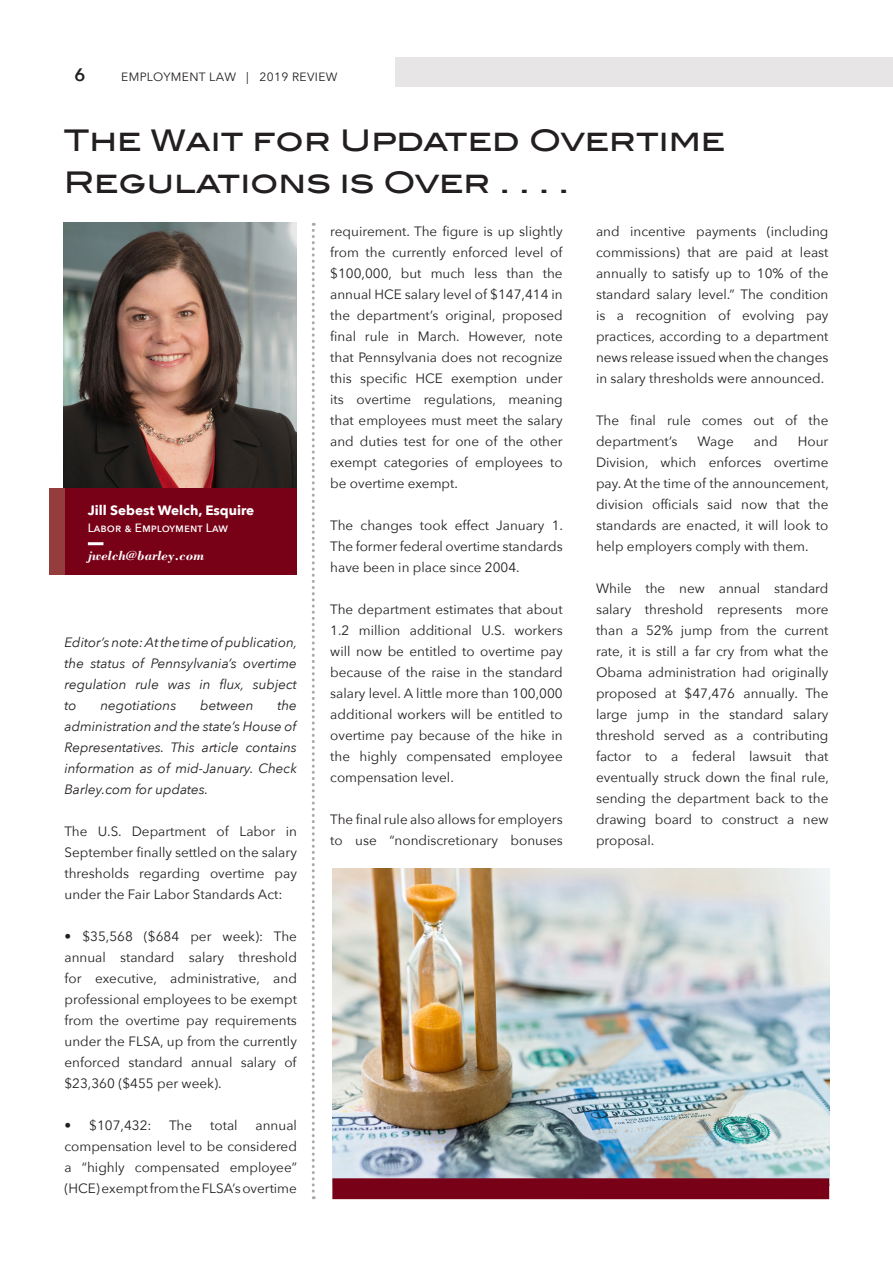
<style>
.page{position:relative;width:893px;height:1263px;background:#fff}
.page>*{position:absolute;margin:0;border:0;box-sizing:border-box;transform-origin:0 0}
.Header_02{font:500 30px/42px "ITC Blair";color:#231f20}
.t1{font:600 18px "Avenir Next";color:#231f20}
.t2{font:13.5px/21px "Avenir Next";color:#231f20;text-align:justify}
.t3{font:italic 13.5px/21px "Avenir Next";color:#231f20;text-align:justify}
.Names{font:700 13.5px "Avenir Next";color:#fff}
.Names-2{font:italic 700 13.5px "Bodoni LT Pro";color:#fff}
.t4{font:12px "Avenir Next";letter-spacing:.03em;color:#231f20}
.Names-3{font:500 12px "Avenir Next";color:#fff}
</style>
<div class="page">
<div style="left:395px;top:57px;width:498px;height:30px;background:#e8e5e6"></div>
<img style="left:64px;top:222px;width:232px;height:266px">
<div style="left:64px;top:488px;width:233px;height:86px;background:#780118"></div>
<div style="left:49px;top:488px;width:15px;height:86px;background:#953c3c"></div>
<hr style="left:88px;top:542px;width:15px;height:3px;background:#fff">
<svg style="left:312px;top:223px;width:3px;height:976px"></svg>
<img style="left:332px;top:868px;width:497px;height:310px">
<div style="left:332px;top:1178px;width:497px;height:21px;background:#780118"></div>
<h2 class="t1" style="left:74px;top:60px;width:12px">6</h2>
<p class="t4" style="left:121px;top:67px;width:218px">EMPLOYMENT LAW | 2019 REVIEW</p>
<p class="Header_02" style="left:64px;top:119px;width:663px">The Wait for Updated Overtime<br>Regulations is Over . . . .</p>
<p class="Names" style="left:88px;top:499px;width:168px">Jill Sebest Welch, Esquire</p>
<p class="Names-2" style="left:88px;top:547px;width:118px">jwelch@barley.com</p>
<p class="Names-3" style="left:88px;top:518px;width:142px">Labor &amp; Employment Law</p>
<p class="t3" style="left:64px;top:631px;width:234px">Editor’s note: At the time of publication, the status of Pennsylvania’s overtime regulation rule was in flux, subject to</p>
<p class="t3" style="left:64px;top:694px;width:234px;text-indent:213px">the administration and the state’s House of Representatives. This article contains information as of mid-January. Check Barley.com for updates.</p>
<p class="t2" style="left:64px;top:820px;width:234px">The U.S. Department of Labor in September finally settled on the salary thresholds regarding overtime pay under the Fair Labor Standards Act:</p>
<p class="t2" style="left:64px;top:925px;width:234px">• $35,568 ($684 per week): The annual standard salary threshold for executive, administrative, and professional employees to be exempt from the overtime pay requirements under the FLSA, up from the currently enforced standard annual salary of $23,360 ($455 per week).</p>
<p class="t2" style="left:64px;top:1114px;width:89px">• $107,432:</p>
<p class="t2" style="left:169px;top:1114px;width:25px">The</p>
<p class="t2" style="left:210px;top:1114px;width:29px">total</p>
<p class="t3" style="left:101px;top:694px;width:77px">negotiations</p>
<p class="t3" style="left:200px;top:694px;width:55px">between</p>
<p class="t2" style="left:64px;top:1114px;width:234px;text-indent:191px">annual compensation level to be considered a “highly compensated employee” (HCE) exempt from the FLSA’s overtime</p>
<p class="t2" style="left:330px;top:221px;width:234px">requirement. The figure is up slightly from the currently enforced level of $100,000, but much less than the annual HCE salary level of $147,414 in the department’s original, proposed final rule in March. However, note that Pennsylvania does not recognize this specific HCE exemption under its overtime regulations, meaning that employees must meet the salary and duties test for one of the other exempt categories of employees to be overtime exempt.</p>
<p class="t2" style="left:330px;top:515px;width:234px">The changes took effect January 1.<br>The former federal overtime standards have been in place since 2004.</p>
<p class="t2" style="left:330px;top:599px;width:234px">The department estimates that about 1.2 million additional U.S. workers will now be entitled to overtime pay because of the raise in the standard salary level. A little more than 100,000 additional workers will be entitled to overtime pay because of the hike in the highly compensated employee compensation level.</p>
<p class="t2" style="left:330px;top:809px;width:234px">The final rule also allows for employers to use “nondiscretionary bonuses</p>
<p class="t2" style="left:596px;top:221px;width:234px">and incentive payments (including commissions) that are paid at least annually to satisfy up to 10% of the standard salary level.” The condition is a recognition of evolving pay practices, according to a department news release issued when the changes in salary thresholds were announced.</p>
<p class="t2" style="left:596px;top:410px;width:234px">The final rule comes out of the department’s</p>
<p class="t2" style="left:698px;top:431px;width:38px">Wage</p>
<p class="t2" style="left:754px;top:431px;width:25px">and</p>
<p class="t2" style="left:596px;top:431px;width:234px;text-indent:202px">Hour Division, which enforces overtime pay. At the time of the announcement, division officials said now that the standards are enacted, it will look to help employers comply with them.</p>
<p class="t2" style="left:596px;top:578px;width:234px">While the new annual standard salary threshold represents more than a 52% jump from the current rate, it is still a far cry from what the Obama administration had originally proposed at $47,476 annually. The large jump in the standard salary threshold served as a contributing factor to a federal lawsuit that eventually struck down the final rule, sending the department back to the drawing board to construct a new proposal.</p>
</div>
